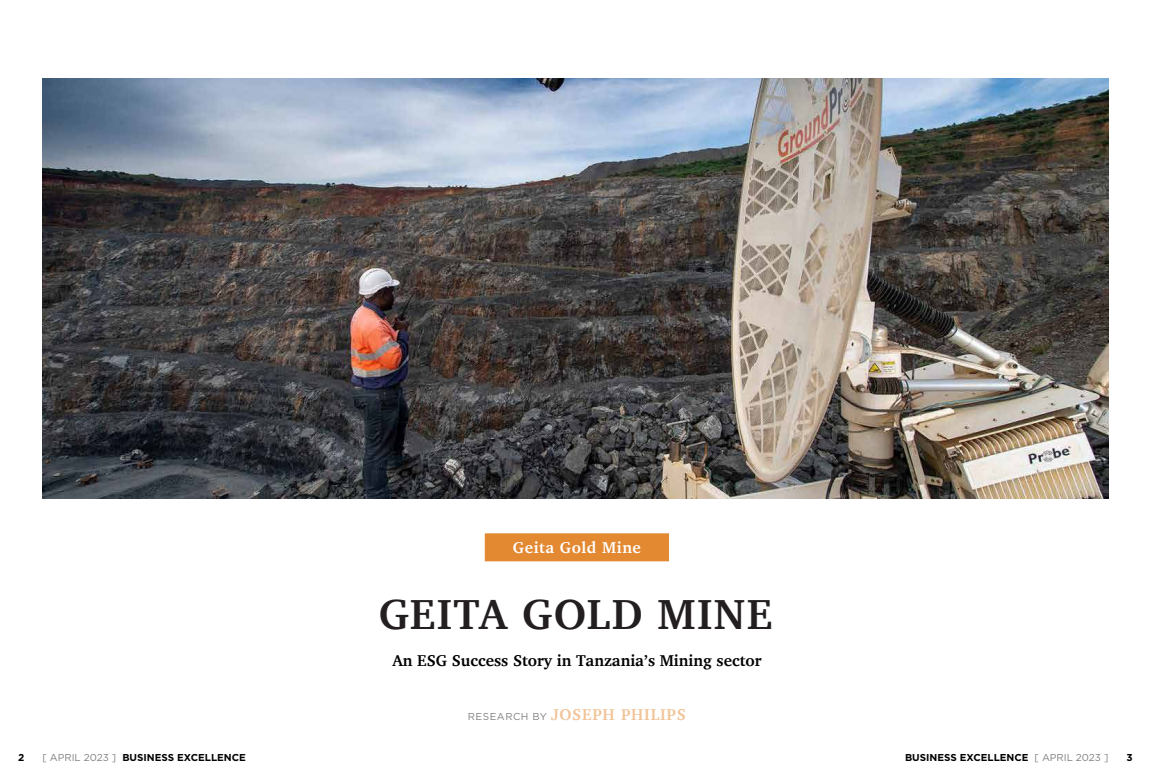
<style>
.page{position:relative;width:1151px;height:783px;background:#fff}
.page>*{position:absolute;margin:0;border:0;box-sizing:border-box;transform-origin:0 0}
.Headline_Roman{font:700 43px "Charter";letter-spacing:.035em;color:#231f20}
.Standfirst{font:700 16px "Charter";color:#000}
.t1{font:700 16px "Charter";letter-spacing:.05em;color:#f1c498}
.Opening_company_name{font:700 16px "Charter";letter-spacing:.035em;color:#fff}
.t2{font:700 10px "Gotham";color:#000}
.s1{font-family:"Gotham";font-weight:400;font-size:10px;color:#808080}
.s2{font-weight:400;color:#808080}
</style>
<div class="page">
<div style="left:485px;top:533px;width:184px;height:28px;background:#e38932"></div>
<img style="left:43px;top:78px;width:1065px;height:420px">
<p class="Opening_company_name" style="left:513px;top:537px;width:130px">Geita Gold Mine</p>
<p class="Headline_Roman" style="left:379px;top:587px;width:395px">GEITA GOLD MINE</p>
<p class="Standfirst" style="left:392px;top:650px;width:370px">An ESG Success Story in Tanzania’s Mining sector</p>
<p class="t1" style="left:468px;top:704px;width:219px"><span class="s1">RESEARCH BY</span> JOSEPH PHILIPS</p>
<p class="t2" style="left:18px;top:750px;width:8px">2</p>
<p class="t2" style="left:43px;top:750px;width:205px"><span class="s2">[ APRIL 2023 ]</span> BUSINESS EXCELLENCE</p>
<p class="t2" style="left:1127px;top:750px;width:8px">3</p>
<p class="t2" style="left:905px;top:750px;width:205px">BUSINESS EXCELLENCE <span class="s2">[ APRIL 2023 ]</span></p>
</div>
